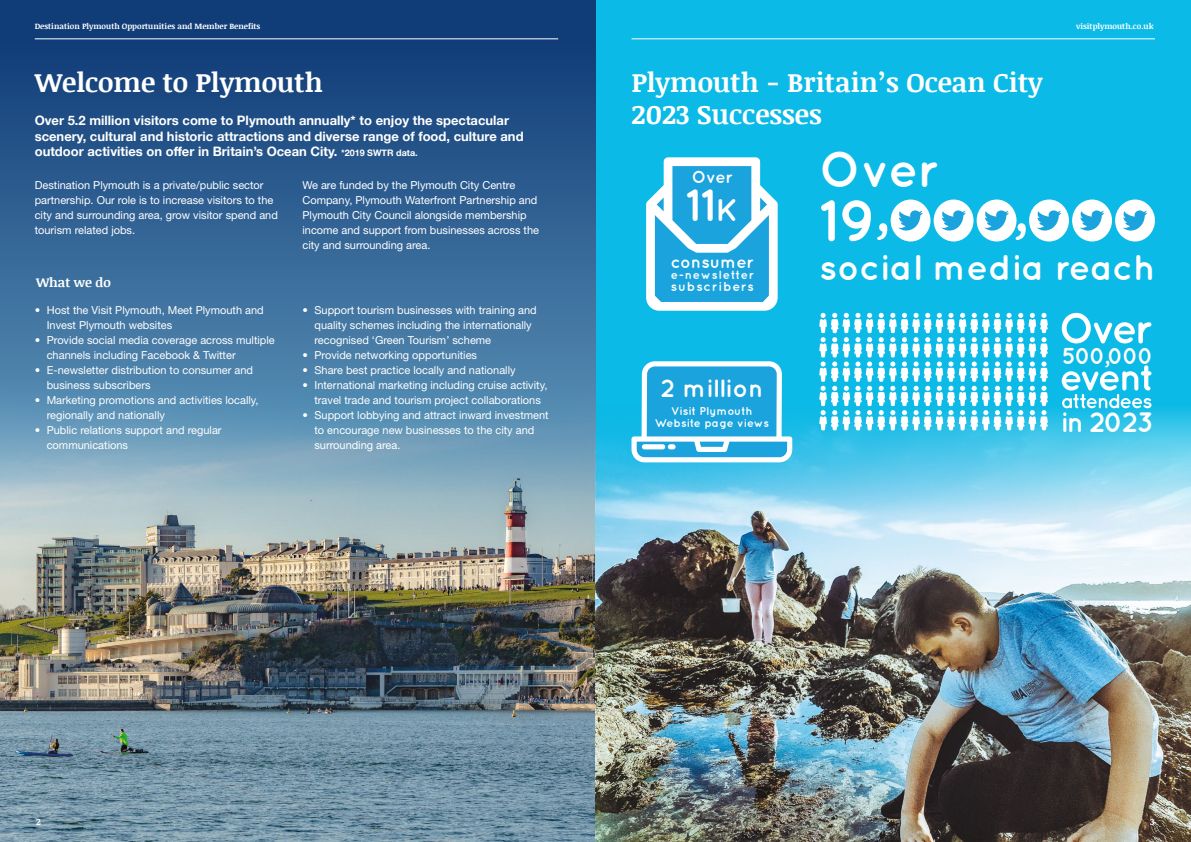
<style>
.page{position:relative;width:1191px;height:842px;background:#fff}
.page>*{position:absolute;margin:0;border:0;box-sizing:border-box;transform-origin:0 0}
.t1{font:700 58.6px "Quicksand";color:#fff}
.t2{font:700 49.3px "Quicksand";color:#fff}
.t3{font:700 45.1px "Quicksand";color:#fff}
.t4{font:700 35.8px "Quicksand";color:#fff}
.t5{font:700 28px "Quicksand";letter-spacing:-.06em;color:#fff}
.t6{font:700 27px "Noticia Text";color:#fff}
.t7{font:700 25px "Quicksand";color:#fff}
.t8{font:700 23px "Quicksand";letter-spacing:-.06em;color:#fff}
.t9{font:700 17px "Quicksand";color:#fff}
.t10{font:700 13px/15.6px "Helvetica Neue";color:#fff}
.t11{font:700 13px "Quicksand";letter-spacing:.065em;color:#fff}
.t12{font:700 13px "Noticia Text";color:#fff}
.t13{font:700 12px "Quicksand";letter-spacing:.05em;color:#fff}
.t14{font:700 11.4px/12.4px "Quicksand";color:#fff;text-align:center}
.t15{font:11px/15px "Helvetica Neue LT Std";color:#fff}
.t16{font:700 9px "Noticia Text";color:#fff}
.t17{font:700 8px "Noticia Text";color:#fff}
.s1{font-size:9px}
.s2{font-size:31.6px}
</style>
<div class="page">
<div style="left:585px;top:0;width:606px;height:531px;background:#0bbae6"></div>
<img style="left:0;top:567px;width:595px;height:275px">
<svg style="left:0;top:0;width:595px;height:567px;background:#49749c"></svg>
<hr style="left:35px;top:38px;width:523px;height:1px;background:#fff">
<hr style="left:631px;top:38px;width:524px;height:1px;background:#fff">
<img style="left:595px;top:404px;width:596px;height:438px">
<svg style="left:631px;top:361px;width:161px;height:101px;background:#49b9e5"></svg>
<svg style="left:877px;top:200px;width:278px;height:41px"></svg>
<svg style="left:819px;top:313px;width:228px;height:117px"></svg>
<svg style="left:1061px;top:365px;width:90px;height:43px"></svg>
<svg style="left:1061px;top:313px;width:90px;height:30px"></svg>
<svg style="left:646px;top:157px;width:131px;height:154px;background:#5dc0e7"></svg>
<p class="t17" style="left:35px;top:20px;width:227px">Destination Plymouth Opportunities and Member Benefits</p>
<p class="t17" style="left:1076px;top:20px;width:79px">visitplymouth.co.uk</p>
<h3 class="t6" style="left:35px;top:63px;width:290px">Welcome to Plymouth</h3>
<h3 class="t6" style="left:631px;top:63px;width:413px">Plymouth - Britain’s Ocean City</h3>
<p class="t10" style="left:35px;top:113px;width:476px">Over 5.2 million visitors come to Plymouth annually* to enjoy the spectacular</p>
<h3 class="t6" style="left:631px;top:95px;width:192px">2023 Successes</h3>
<p class="t10" style="left:35px;top:129px;width:490px">scenery, cultural and historic attractions and diverse range of food, culture and outdoor activities on offer in Britain’s Ocean City. <span class="s1">*2019 SWTR data.</span></p>
<p class="t15" style="left:35px;top:177px;width:245px">Destination Plymouth is a private/public sector partnership. Our role is to increase visitors to the city and surrounding area, grow visitor spend and tourism related jobs.</p>
<p class="t15" style="left:302px;top:177px;width:238px">We are funded by the Plymouth City Centre Company, Plymouth Waterfront Partnership and Plymouth City Council alongside membership income and support from businesses across the city and surrounding area.</p>
<h2 class="t2" style="left:819px;top:140px;width:121px">Over</h2>
<h3 class="t9" style="left:691px;top:167px;width:43px">Over</h3>
<h3 class="t3" style="left:685px;top:178px;width:54px">11<span class="s2">k</span></h3>
<h1 class="t1" style="left:818px;top:186px;width:59px">19</h1>
<p class="t12" style="left:36px;top:273px;width:76px">What we do</p>
<p class="t15" style="left:47px;top:303px;width:219px;text-indent:-12px">• Host the Visit Plymouth, Meet Plymouth and<br>Invest Plymouth websites</p>
<p class="t15" style="left:47px;top:333px;width:229px;text-indent:-12px">• Provide social media coverage across multiple channels including Facebook &amp; Twitter</p>
<p class="t15" style="left:47px;top:363px;width:208px;text-indent:-12px">• E-newsletter distribution to consumer and business subscribers</p>
<p class="t15" style="left:47px;top:393px;width:213px;text-indent:-12px">• Marketing promotions and activities locally, regionally and nationally</p>
<p class="t15" style="left:47px;top:423px;width:176px;text-indent:-12px">• Public relations support and regular communications</p>
<p class="t15" style="left:314px;top:303px;width:224px;text-indent:-12px">• Support tourism businesses with training and quality schemes including the internationally recognised ‘Green Tourism’ scheme</p>
<p class="t15" style="left:302px;top:348px;width:176px">• Provide networking opportunities</p>
<p class="t15" style="left:302px;top:363px;width:215px">• Share best practice locally and nationally</p>
<p class="t15" style="left:302px;top:378px;width:246px;text-align:center">• International marketing including cruise activity, travel trade and tourism project collaborations</p>
<p class="t15" style="left:314px;top:408px;width:236px;text-indent:-12px">• Support lobbying and attract inward investment to encourage new businesses to the city and surrounding area.</p>
<h3 class="t9" style="left:671px;top:252px;width:85px">consumer</h3>
<p class="t13" style="left:671px;top:268px;width:85px">e-newsletter</p>
<p class="t11" style="left:671px;top:279px;width:85px">subscribers</p>
<h3 class="t7" style="left:660px;top:373px;width:104px">2 million</h3>
<p class="t14" style="left:654px;top:404px;width:116px">Visit Plymouth<br>Website page views</p>
<h3 class="t4" style="left:819px;top:246px;width:337px">social media reach</h3>
<h3 class="t8" style="left:1062px;top:342px;width:93px">500,000</h3>
<h3 class="t5" style="left:1060px;top:405px;width:95px">in 2023</h3>
<p class="t16" style="left:36px;top:815px;width:6px">2</p>
<p class="t16" style="left:1150px;top:815px;width:6px">3</p>
</div>
